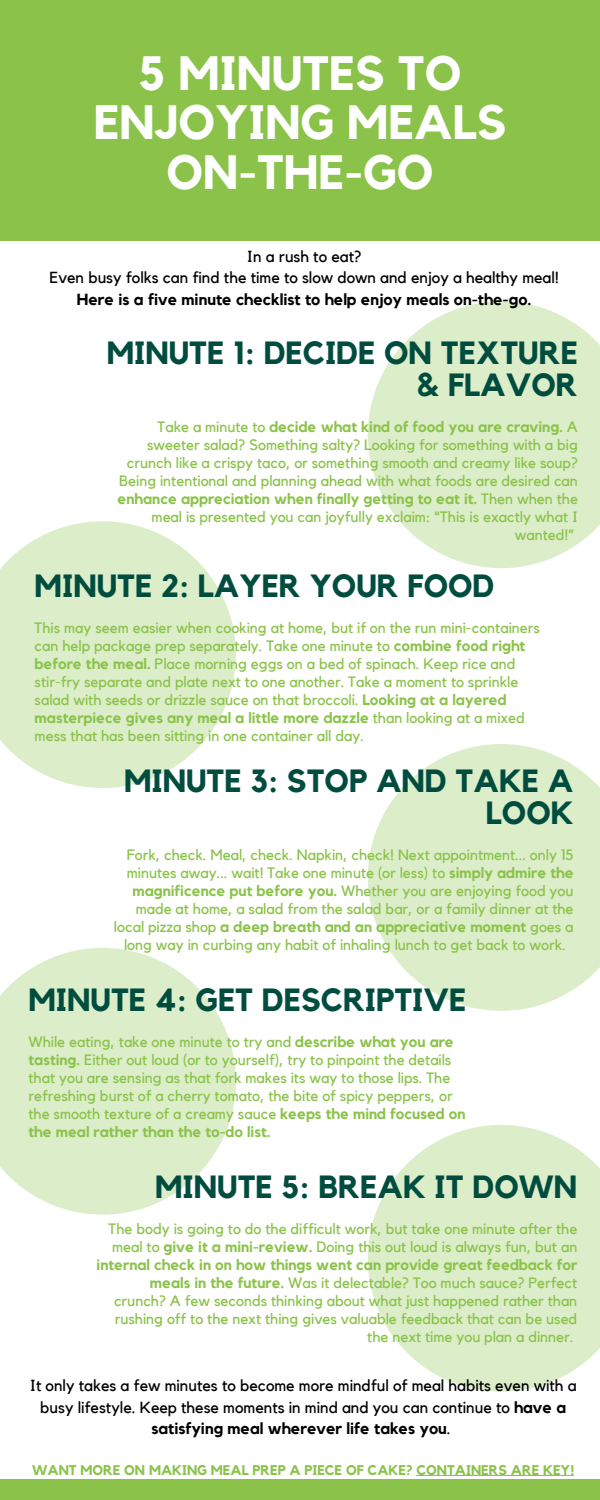
<style>
.page{position:relative;width:600px;height:1500px;background:#fff}
.page>*{position:absolute;margin:0;border:0;box-sizing:border-box;transform-origin:0 0}
.t1{font:700 48px/49.5px "Kollektif";color:#fff;text-align:center}
.t2{font:700 32px/31.5px "Kollektif";color:#004d40;text-align:right}
.t3{font:16px/21.8px "Kollektif";color:#000;text-align:center}
.t4{font:700 16px "Kollektif";color:#000}
.t5{font:15px/18px "Kollektif";color:#8bc34a;text-align:right}
.t6{font:700 15px "Kollektif";color:#8bc34a}
.t7{font:700 14px "Kollektif";color:#8bc34a}
.s1{font-weight:700}
.s2{font-weight:400}
</style>
<div class="page">
<div style="left:0;top:0;width:600px;height:241px;background:#8bc34a"></div>
<svg style="left:368px;top:301px;width:232px;height:267px;fill:#dcedc9"></svg>
<svg style="left:0;top:521px;width:236px;height:267px;fill:#dcedc9"></svg>
<svg style="left:0;top:948px;width:236px;height:267px;fill:#dcedc9"></svg>
<div style="left:0;top:1479px;width:600px;height:21px;background:#8bc34a"></div>
<svg style="left:368px;top:744px;width:232px;height:267px;fill:#dcedc9"></svg>
<svg style="left:368px;top:1125px;width:232px;height:267px;fill:#dcedc9"></svg>
<hr style="left:417px;top:1476px;width:157px;height:1px;background:#8bc34a">
<h1 class="t1" style="left:94px;top:50px;width:414px">5 MINUTES TO<br>ENJOYING MEALS<br>ON-THE-GO</h1>
<p class="t3" style="left:50px;top:246px;width:511px">In a rush to eat?<br>Even busy folks can find the time to slow down and enjoy a healthy meal!</p>
<p class="t4" style="left:77px;top:292px;width:456px">Here is a five minute checklist to help enjoy meals on-the-go.</p>
<h2 class="t2" style="left:107px;top:339px;width:473px">MINUTE 1: DECIDE ON TEXTURE &amp; FLAVOR</h2>
<p class="t5" style="left:118px;top:418px;width:462px">Take a minute to <span class="s1">decide what kind of food you are craving.</span> A sweeter salad? Something salty? Looking for something with a big crunch like a crispy taco, or something smooth and creamy like soup?<br>Being intentional and planning ahead with what foods are desired can <span class="s1">enhance appreciation when finally getting to eat it.</span> Then when the meal is presented you can joyfully exclaim: “This is exactly what I wanted!”</p>
<h2 class="t2" style="left:35px;top:571px;width:461px">MINUTE 2: LAYER YOUR FOOD</h2>
<p class="t5" style="left:35px;top:619px;width:507px;text-align:left">This may seem easier when cooking at home, but if on the run mini-containers can help package prep separately. Take one minute to <span class="s1">combine food right before the meal.</span> Place morning eggs on a bed of spinach. Keep rice and stir-fry separate and plate next to one another. Take a moment to sprinkle salad with seeds or drizzle sauce on that broccoli. <span class="s1">Looking at a layered masterpiece gives any meal a little more dazzle</span> than looking at a mixed mess that has been sitting in one container all day.</p>
<h2 class="t2" style="left:124px;top:767px;width:451px">MINUTE 3: STOP AND TAKE A<br>LOOK</h2>
<p class="t5" style="left:127px;top:846px;width:448px">Fork, check. Meal, check. Napkin, check! Next appointment... only 15</p>
<p class="t5" style="left:127px;top:864px;width:448px">minutes away... wait! Take one minute (or less) to <span class="s1">simply admire the</span></p>
<p class="t5" style="left:132px;top:882px;width:443px"><span class="s1">magnificence put before you.</span> Whether you are enjoying food you</p>
<p class="t5" style="left:136px;top:900px;width:439px">made at home, a salad from the salad bar, or a family dinner at the</p>
<p class="t6" style="left:114px;top:920px;width:461px"><span class="s2">local pizza shop</span> a deep breath and an appreciative moment <span class="s2">goes a</span></p>
<p class="t5" style="left:124px;top:936px;width:443px">long way in curbing any habit of inhaling lunch to get back to work.</p>
<h2 class="t2" style="left:28px;top:985px;width:440px">MINUTE 4: GET DESCRIPTIVE</h2>
<p class="t5" style="left:28px;top:1033px;width:439px;text-align:left">While eating, take one minute to try and <span class="s1">describe what you are tasting.</span> Either out loud (or to yourself), try to pinpoint the details that you are sensing as that fork makes its way to those lips. The refreshing burst of a cherry tomato, the bite of spicy peppers, or the smooth texture of a creamy sauce <span class="s1">keeps the mind focused on the meal rather than the to-do list.</span></p>
<h2 class="t2" style="left:155px;top:1173px;width:424px">MINUTE 5: BREAK IT DOWN</h2>
<p class="t5" style="left:97px;top:1221px;width:482px">The body is going to do the difficult work, but take one minute after the meal to <span class="s1">give it a mini-review.</span> Doing this out loud is always fun, but an <span class="s1">internal check in on how things went can provide great feedback for meals in the future.</span> Was it delectable? Too much sauce? Perfect crunch? A few seconds thinking about what just happened rather than rushing off to the next thing gives valuable feedback that can be used the next time you plan a dinner.</p>
<p class="t3" style="left:30px;top:1375px;width:548px">It only takes a few minutes to become more mindful of meal habits even with a busy lifestyle. Keep these moments in mind and you can continue to <span class="s1">have a satisfying meal wherever life takes you</span>.</p>
<p class="t7" style="left:32px;top:1464px;width:544px">WANT MORE ON MAKING MEAL PREP A PIECE OF CAKE? CONTAINERS ARE KEY!</p>
</div>
